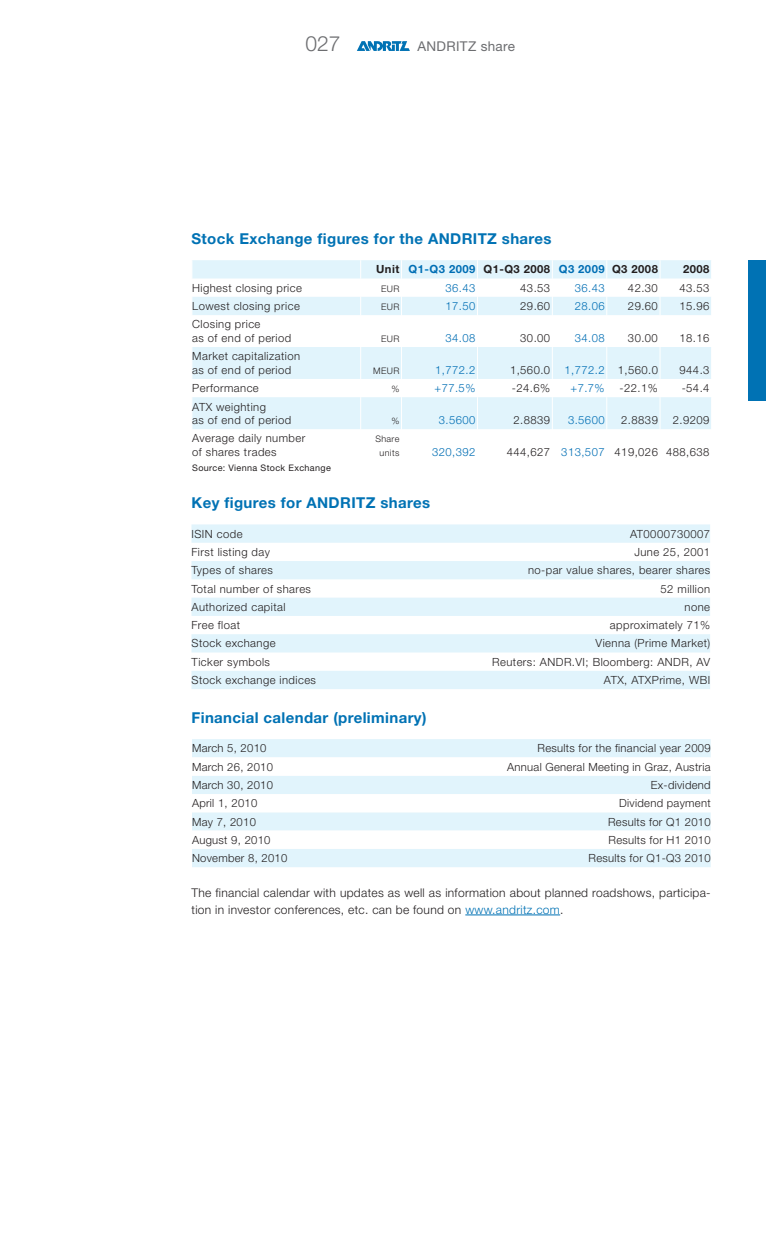
<style>
.page{position:relative;width:766px;height:1234px;background:#fff}
.page>*{position:absolute;margin:0;border:0;box-sizing:border-box;transform-origin:0 0}
.t1{font:300 21px "Helvetica Neue";color:#6c6d70}
.LAUFTEXT_GB{font:700 15px "Helvetica Neue";letter-spacing:.025em;color:#0072b4}
.t2{font:13.5px "Helvetica Neue";letter-spacing:.025em;color:#6c6d70}
.LAUFTEXT_GB-2{font:300 12px/16.5px "Helvetica Neue";letter-spacing:.025em;color:#231f20}
.andritz_COPY{font:300 11.25px/13.5px "Helvetica Neue";letter-spacing:.04em;color:#231f20}
.andritz_COPY-2{font:300 11.25px "Helvetica Neue";letter-spacing:.04em;color:#006eb4}
.andritz_COPY-3{font:700 11.25px "Helvetica Neue";letter-spacing:.04em;color:#231f20}
.andritz_COPY-4{font:700 11.25px "Helvetica Neue";letter-spacing:.04em;color:#006eb4}
.andritz_COPY-5{font:9px "Helvetica Neue";letter-spacing:.04em;color:#231f20}
.andritz_COPY-6{font:300 9px "Helvetica Neue";letter-spacing:.04em;color:#231f20}
.s1{color:#0079c2}
.s2{color:#0072b4}
</style>
<div class="page">
<svg style="left:357px;top:41px;width:53px;height:10px"></svg>
<div style="left:748px;top:260px;width:17px;height:140px;background:#0072b4"></div>
<svg style="left:191px;top:524px;width:519px;height:165px;fill:#e1f4fc"></svg>
<hr style="left:465px;top:914px;width:95px;height:1px;background:#0072b4">
<div style="left:192px;top:739px;width:518px;height:128px;background:#e1f4fc"></div>
<svg style="left:192px;top:757px;width:518px;height:91px"></svg>
<svg style="left:192px;top:260px;width:519px;height:169px;fill:#e1f4fc"></svg>
<svg style="left:360px;top:260px;width:1px;height:55px"></svg>
<svg style="left:401px;top:260px;width:1px;height:55px"></svg>
<svg style="left:477px;top:260px;width:1px;height:55px"></svg>
<svg style="left:551px;top:260px;width:1px;height:55px"></svg>
<svg style="left:606px;top:260px;width:1px;height:55px"></svg>
<svg style="left:659px;top:260px;width:1px;height:55px"></svg>
<hr style="left:360px;top:315px;width:1px;height:32px;background:#fff">
<hr style="left:401px;top:315px;width:1px;height:32px;background:#fff">
<hr style="left:477px;top:315px;width:1px;height:32px;background:#fff">
<hr style="left:551px;top:315px;width:1px;height:32px;background:#fff">
<hr style="left:606px;top:315px;width:1px;height:32px;background:#fff">
<hr style="left:659px;top:315px;width:1px;height:32px;background:#fff">
<hr style="left:360px;top:347px;width:1px;height:32px;background:#fff">
<hr style="left:401px;top:347px;width:1px;height:32px;background:#fff">
<hr style="left:477px;top:347px;width:1px;height:32px;background:#fff">
<hr style="left:551px;top:347px;width:1px;height:32px;background:#fff">
<hr style="left:606px;top:347px;width:1px;height:32px;background:#fff">
<hr style="left:659px;top:347px;width:1px;height:32px;background:#fff">
<svg style="left:360px;top:379px;width:1px;height:18px"></svg>
<svg style="left:401px;top:379px;width:1px;height:18px"></svg>
<svg style="left:477px;top:379px;width:1px;height:18px"></svg>
<svg style="left:551px;top:379px;width:1px;height:18px"></svg>
<svg style="left:606px;top:379px;width:1px;height:18px"></svg>
<svg style="left:659px;top:379px;width:1px;height:18px"></svg>
<hr style="left:360px;top:397px;width:1px;height:32px;background:#fff">
<hr style="left:401px;top:397px;width:1px;height:32px;background:#fff">
<hr style="left:477px;top:397px;width:1px;height:32px;background:#fff">
<hr style="left:551px;top:397px;width:1px;height:32px;background:#fff">
<hr style="left:606px;top:397px;width:1px;height:32px;background:#fff">
<hr style="left:659px;top:397px;width:1px;height:32px;background:#fff">
<h1 class="t1" style="left:305px;top:31px;width:37px">027</h1>
<p class="t2" style="left:417px;top:38px;width:99px">ANDRITZ share</p>
<p class="LAUFTEXT_GB" style="left:191px;top:229px;width:361px">Stock Exchange figures for the ANDRITZ shares</p>
<p class="andritz_COPY-3" style="left:376px;top:262px;width:25px">Unit</p>
<p class="andritz_COPY-4" style="left:408px;top:262px;width:68px">Q1<span class="s1">-</span>Q3 2009</p>
<p class="andritz_COPY-3" style="left:483px;top:262px;width:68px">Q1-Q3 2008</p>
<p class="andritz_COPY-4" style="left:558px;top:262px;width:47px">Q3 2009</p>
<p class="andritz_COPY-3" style="left:612px;top:262px;width:47px">Q3 2008</p>
<p class="andritz_COPY-3" style="left:683px;top:262px;width:28px">2008</p>
<p class="andritz_COPY" style="left:192px;top:281px;width:111px">Highest closing price</p>
<p class="andritz_COPY-6" style="left:381px;top:283px;width:20px">EUR</p>
<p class="andritz_COPY-2" style="left:445px;top:281px;width:31px">36.43</p>
<p class="andritz_COPY" style="left:520px;top:281px;width:31px">43.53</p>
<p class="andritz_COPY-2" style="left:574px;top:281px;width:31px">36.43</p>
<p class="andritz_COPY" style="left:627px;top:281px;width:31px">42.30</p>
<p class="andritz_COPY" style="left:679px;top:281px;width:31px">43.53</p>
<p class="andritz_COPY" style="left:192px;top:299px;width:109px">Lowest closing price</p>
<p class="andritz_COPY-6" style="left:381px;top:301px;width:20px">EUR</p>
<p class="andritz_COPY-2" style="left:445px;top:299px;width:31px">17.50</p>
<p class="andritz_COPY" style="left:520px;top:299px;width:31px">29.60</p>
<p class="andritz_COPY-2" style="left:574px;top:299px;width:31px">28.06</p>
<p class="andritz_COPY" style="left:627px;top:299px;width:31px">29.60</p>
<p class="andritz_COPY" style="left:679px;top:299px;width:31px">15.96</p>
<p class="andritz_COPY" style="left:192px;top:317px;width:70px">Closing price</p>
<p class="andritz_COPY" style="left:192px;top:331px;width:100px">as of end of period</p>
<p class="andritz_COPY-6" style="left:381px;top:333px;width:20px">EUR</p>
<p class="andritz_COPY-2" style="left:445px;top:331px;width:31px">34.08</p>
<p class="andritz_COPY" style="left:520px;top:331px;width:31px">30.00</p>
<p class="andritz_COPY-2" style="left:574px;top:331px;width:31px">34.08</p>
<p class="andritz_COPY" style="left:627px;top:331px;width:31px">30.00</p>
<p class="andritz_COPY" style="left:679px;top:331px;width:31px">18.16</p>
<p class="andritz_COPY" style="left:192px;top:349px;width:109px">Market capitalization as of end of period</p>
<p class="andritz_COPY-6" style="left:373px;top:365px;width:28px">MEUR</p>
<p class="andritz_COPY-2" style="left:435px;top:363px;width:41px">1,772.2</p>
<p class="andritz_COPY" style="left:510px;top:363px;width:42px">1,560.0</p>
<p class="andritz_COPY-2" style="left:564px;top:363px;width:41px">1,772.2</p>
<p class="andritz_COPY" style="left:617px;top:363px;width:42px">1,560.0</p>
<p class="andritz_COPY" style="left:679px;top:363px;width:31px">944.3</p>
<p class="andritz_COPY" style="left:192px;top:381px;width:68px">Performance</p>
<p class="andritz_COPY-6" style="left:391px;top:383px;width:10px">%</p>
<p class="andritz_COPY-2" style="left:434px;top:381px;width:42px">+77.5%</p>
<p class="andritz_COPY" style="left:512px;top:381px;width:40px">-24.6%</p>
<p class="andritz_COPY-2" style="left:570px;top:381px;width:36px">+7.7%</p>
<p class="andritz_COPY" style="left:619px;top:381px;width:40px">-22.1%</p>
<p class="andritz_COPY" style="left:681px;top:381px;width:29px">-54.4</p>
<p class="andritz_COPY" style="left:192px;top:399px;width:75px">ATX weighting</p>
<p class="andritz_COPY" style="left:192px;top:413px;width:100px">as of end of period</p>
<p class="andritz_COPY-6" style="left:391px;top:415px;width:10px">%</p>
<p class="andritz_COPY-2" style="left:438px;top:413px;width:38px">3.5600</p>
<p class="andritz_COPY" style="left:513px;top:413px;width:38px">2.8839</p>
<p class="andritz_COPY-2" style="left:568px;top:413px;width:38px">3.5600</p>
<p class="andritz_COPY" style="left:621px;top:413px;width:38px">2.8839</p>
<p class="andritz_COPY" style="left:672px;top:413px;width:38px">2.9209</p>
<p class="andritz_COPY" style="left:192px;top:431px;width:114px">Average daily number</p>
<p class="andritz_COPY" style="left:192px;top:445px;width:86px">of shares trades</p>
<p class="andritz_COPY-6" style="left:375px;top:433px;width:25px">Share</p>
<p class="andritz_COPY-6" style="left:379px;top:447px;width:21px">units</p>
<p class="andritz_COPY-2" style="left:432px;top:445px;width:44px">320,392</p>
<p class="andritz_COPY" style="left:506px;top:445px;width:45px">444,627</p>
<p class="andritz_COPY-2" style="left:561px;top:445px;width:45px">313,507</p>
<p class="andritz_COPY" style="left:614px;top:445px;width:45px">419,026</p>
<p class="andritz_COPY" style="left:666px;top:445px;width:45px">488,638</p>
<p class="andritz_COPY-5" style="left:192px;top:462px;width:140px">Source: Vienna Stock Exchange</p>
<p class="LAUFTEXT_GB" style="left:191px;top:493px;width:240px">Key figures for ANDRITZ shares</p>
<p class="andritz_COPY" style="left:191px;top:526px;width:53px">ISIN code</p>
<p class="andritz_COPY" style="left:630px;top:526px;width:81px">AT0000730007</p>
<p class="andritz_COPY" style="left:191px;top:545px;width:80px">First listing day</p>
<p class="andritz_COPY" style="left:634px;top:545px;width:77px">June 25, 2001</p>
<p class="andritz_COPY" style="left:191px;top:563px;width:83px">Types of shares</p>
<p class="andritz_COPY" style="left:528px;top:563px;width:184px">no-par value shares, bearer shares</p>
<p class="andritz_COPY" style="left:191px;top:581px;width:121px">Total number of shares</p>
<p class="andritz_COPY" style="left:660px;top:581px;width:51px">52 million</p>
<p class="andritz_COPY" style="left:191px;top:599px;width:95px">Authorized capital</p>
<p class="andritz_COPY" style="left:684px;top:599px;width:27px">none</p>
<p class="andritz_COPY" style="left:191px;top:618px;width:50px">Free float</p>
<p class="andritz_COPY" style="left:609px;top:618px;width:102px">approximately 71%</p>
<p class="andritz_COPY" style="left:191px;top:636px;width:86px">Stock exchange</p>
<p class="andritz_COPY" style="left:595px;top:636px;width:116px">Vienna (Prime Market)</p>
<p class="andritz_COPY" style="left:191px;top:654px;width:80px">Ticker symbols</p>
<p class="andritz_COPY" style="left:492px;top:654px;width:219px">Reuters: ANDR.VI; Bloomberg: ANDR, AV</p>
<p class="andritz_COPY" style="left:191px;top:673px;width:126px">Stock exchange indices</p>
<p class="andritz_COPY" style="left:603px;top:673px;width:108px">ATX, ATXPrime, WBI</p>
<p class="LAUFTEXT_GB" style="left:191px;top:707px;width:236px">Financial calendar (preliminary)</p>
<p class="andritz_COPY" style="left:192px;top:741px;width:76px">March 5, 2010</p>
<p class="andritz_COPY" style="left:537px;top:741px;width:174px">Results for the financial year 2009</p>
<p class="andritz_COPY" style="left:192px;top:759px;width:82px">March 26, 2010</p>
<p class="andritz_COPY" style="left:507px;top:759px;width:205px">Annual General Meeting in Graz, Austria</p>
<p class="andritz_COPY" style="left:192px;top:777px;width:82px">March 30, 2010</p>
<p class="andritz_COPY" style="left:650px;top:777px;width:61px">Ex-dividend</p>
<p class="andritz_COPY" style="left:192px;top:796px;width:67px">April 1, 2010</p>
<p class="andritz_COPY" style="left:619px;top:796px;width:93px">Dividend payment</p>
<p class="andritz_COPY" style="left:192px;top:814px;width:65px">May 7, 2010</p>
<p class="andritz_COPY" style="left:608px;top:814px;width:104px">Results for Q1 2010</p>
<p class="andritz_COPY" style="left:192px;top:832px;width:80px">August 9, 2010</p>
<p class="andritz_COPY" style="left:608px;top:832px;width:103px">Results for H1 2010</p>
<p class="andritz_COPY" style="left:192px;top:850px;width:97px">November 8, 2010</p>
<p class="andritz_COPY" style="left:588px;top:850px;width:123px">Results for Q1-Q3 2010</p>
<p class="LAUFTEXT_GB-2" style="left:191px;top:884px;width:520px">The financial calendar with updates as well as information about planned roadshows, participa&shy;tion in investor conferences, etc. can be found on <span class="s2">www.andritz.com</span>.</p>
</div>
